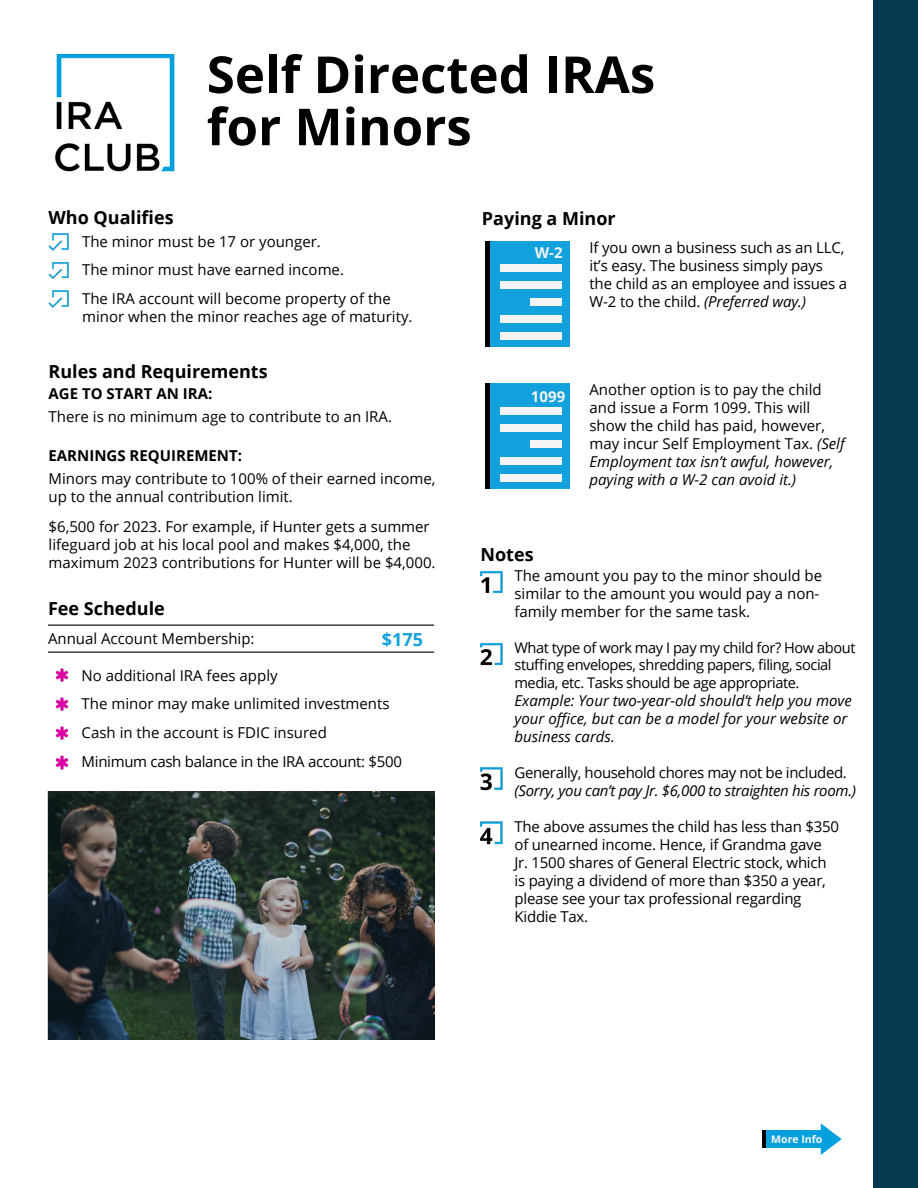
<style>
.page{position:relative;width:918px;height:1188px;background:#fff}
.page>*{position:absolute;margin:0;border:0;box-sizing:border-box;transform-origin:0 0}
.t1{font:700 51px/52.2px "Open Sans";color:#000}
.t2{font:700 18px "Open Sans";color:#000}
.t3{font:700 18px "Open Sans";color:#11a1dc}
.t4{font:15px/18px "Open Sans";color:#000}
.t5{font:italic 15px/18px "Open Sans";color:#000}
.t6{font:italic 15px "Open Sans";letter-spacing:-.02em;color:#000}
.t7{font:15px "Open Sans";letter-spacing:-.025em;color:#000}
.t8{font:700 15px "Open Sans";color:#000}
.t9{font:700 15px "Open Sans";color:#f4f4f4}
.t10{font:14.7px/17.9px "Open Sans";letter-spacing:-.03em;color:#000}
.t11{font:700 10.5px "Open Sans";color:#faf9f6}
.s1{font-style:italic}
</style>
<div class="page">
<img style="left:55px;top:54px;width:120px;height:118px">
<img style="left:49px;top:290px;width:20px;height:18px">
<img style="left:49px;top:262px;width:20px;height:17px">
<img style="left:49px;top:233px;width:20px;height:18px">
<div style="left:490px;top:241px;width:80px;height:106px;background:#11a1dc"></div>
<div style="left:485px;top:241px;width:5px;height:106px;background:#000"></div>
<div style="left:500px;top:265px;width:62px;height:7px;background:#f4f4f4"></div>
<div style="left:500px;top:281px;width:62px;height:8px;background:#f4f4f4"></div>
<div style="left:531px;top:298px;width:31px;height:8px;background:#f4f4f4"></div>
<div style="left:500px;top:315px;width:62px;height:8px;background:#f4f4f4"></div>
<div style="left:500px;top:332px;width:62px;height:8px;background:#f4f4f4"></div>
<div style="left:490px;top:383px;width:80px;height:106px;background:#11a1dc"></div>
<div style="left:485px;top:383px;width:5px;height:106px;background:#000"></div>
<div style="left:500px;top:407px;width:62px;height:8px;background:#f4f4f4"></div>
<div style="left:500px;top:424px;width:62px;height:7px;background:#f4f4f4"></div>
<div style="left:531px;top:441px;width:31px;height:7px;background:#f4f4f4"></div>
<div style="left:500px;top:457px;width:62px;height:8px;background:#f4f4f4"></div>
<div style="left:500px;top:474px;width:62px;height:8px;background:#f4f4f4"></div>
<hr style="left:48px;top:625px;width:386px;height:1px;background:#000">
<hr style="left:48px;top:652px;width:386px;height:1px;background:#000">
<img style="left:55px;top:668px;width:14px;height:14px">
<img style="left:55px;top:697px;width:14px;height:14px">
<img style="left:55px;top:726px;width:14px;height:14px">
<img style="left:55px;top:755px;width:14px;height:15px">
<img style="left:47px;top:791px;width:387px;height:249px">
<img style="left:480px;top:571px;width:23px;height:23px">
<img style="left:480px;top:643px;width:23px;height:23px">
<img style="left:480px;top:767px;width:23px;height:24px">
<img style="left:480px;top:821px;width:23px;height:24px">
<div style="left:873px;top:0;width:45px;height:1188px;background:#053a4e"></div>
<div style="left:765px;top:1130px;width:56px;height:18px;background:#02a1dd"></div>
<hr style="left:762px;top:1130px;width:3px;height:18px;background:#000">
<svg style="left:821px;top:1123px;width:21px;height:32px"></svg>
<h1 class="t1" style="left:207px;top:47px;width:450px">Self Directed IRAs for Minors</h1>
<p class="t2" style="left:49px;top:204px;width:127px">Who Qualifies</p>
<p class="t2" style="left:482px;top:206px;width:135px">Paying a Minor</p>
<p class="t4" style="left:590px;top:238px;width:259px">If you own a business such as an LLC, it’s easy. The business simply pays the child as an employee and issues a W-2 to the child. <span class="s1">(Preferred way.)</span></p>
<p class="t4" style="left:82px;top:226px;width:310px;line-height:28.8px">The minor must be 17 or younger.<br>The minor must have earned income.<br>The IRA account will become property of the</p>
<p class="t4" style="left:82px;top:307px;width:332px">minor when the minor reaches age of maturity.</p>
<p class="t2" style="left:49px;top:359px;width:221px">Rules and Requirements</p>
<p class="t8" style="left:49px;top:383px;width:165px">AGE TO START AN IRA:</p>
<p class="t4" style="left:49px;top:407px;width:345px">There is no minimum age to contribute to an IRA.</p>
<p class="t8" style="left:49px;top:445px;width:195px">EARNINGS REQUIREMENT:</p>
<p class="t4" style="left:49px;top:469px;width:388px">Minors may contribute to 100% of their earned income, up to the annual contribution limit.</p>
<p class="t4" style="left:49px;top:517px;width:389px">$6,500 for 2023. For example, if Hunter gets a summer lifeguard job at his local pool and makes $4,000, the maximum 2023 contributions for Hunter will be $4,000.</p>
<p class="t2" style="left:48px;top:596px;width:118px">Fee Schedule</p>
<p class="t4" style="left:48px;top:629px;width:208px">Annual Account Membership:</p>
<p class="t3" style="left:382px;top:627px;width:43px">$175</p>
<p class="t4" style="left:82px;top:660px;width:322px;line-height:28.8px">No additional IRA fees apply<br>The minor may make unlimited investments Cash in the account is FDIC insured<br>Minimum cash balance in the IRA account: $500</p>
<p class="t9" style="left:535px;top:242px;width:29px">W-2</p>
<p class="t4" style="left:589px;top:381px;width:257px">Another option is to pay the child and issue a Form 1099. This will show the child has paid, however, may incur Self Employment Tax. <span class="s1">(Self Employment tax isn’t awful, however, paying with a W-2 can avoid it.)</span></p>
<p class="t9" style="left:531px;top:386px;width:36px">1099</p>
<p class="t2" style="left:480px;top:542px;width:55px">Notes</p>
<p class="t4" style="left:514px;top:566px;width:309px">The amount you pay to the minor should be similar to the amount you would pay a non&shy;family member for the same task.</p>
<p class="t10" style="left:514px;top:638px;width:343px">What type of work may I pay my child for? How about stuffing envelopes, shredding papers, filing, social media, etc. Tasks should be age appropriate.</p>
<p class="t5" style="left:514px;top:691px;width:339px">Example: Your two-year-old should’t help you move your office, but can be a model for your website or business cards.</p>
<p class="t7" style="left:514px;top:763px;width:334px">Generally, household chores may not be included.</p>
<p class="t6" style="left:514px;top:781px;width:343px">(Sorry, you can’t pay Jr. $6,000 to straighten his room.)</p>
<p class="t4" style="left:514px;top:817px;width:326px">The above assumes the child has less than $350 of unearned income. Hence, if Grandma gave Jr. 1500 shares of General Electric stock, which is paying a dividend of more than $350 a year, please see your tax professional regarding Kiddie Tax.</p>
<p class="t11" style="left:771px;top:1132px;width:53px">More Info</p>
</div>
